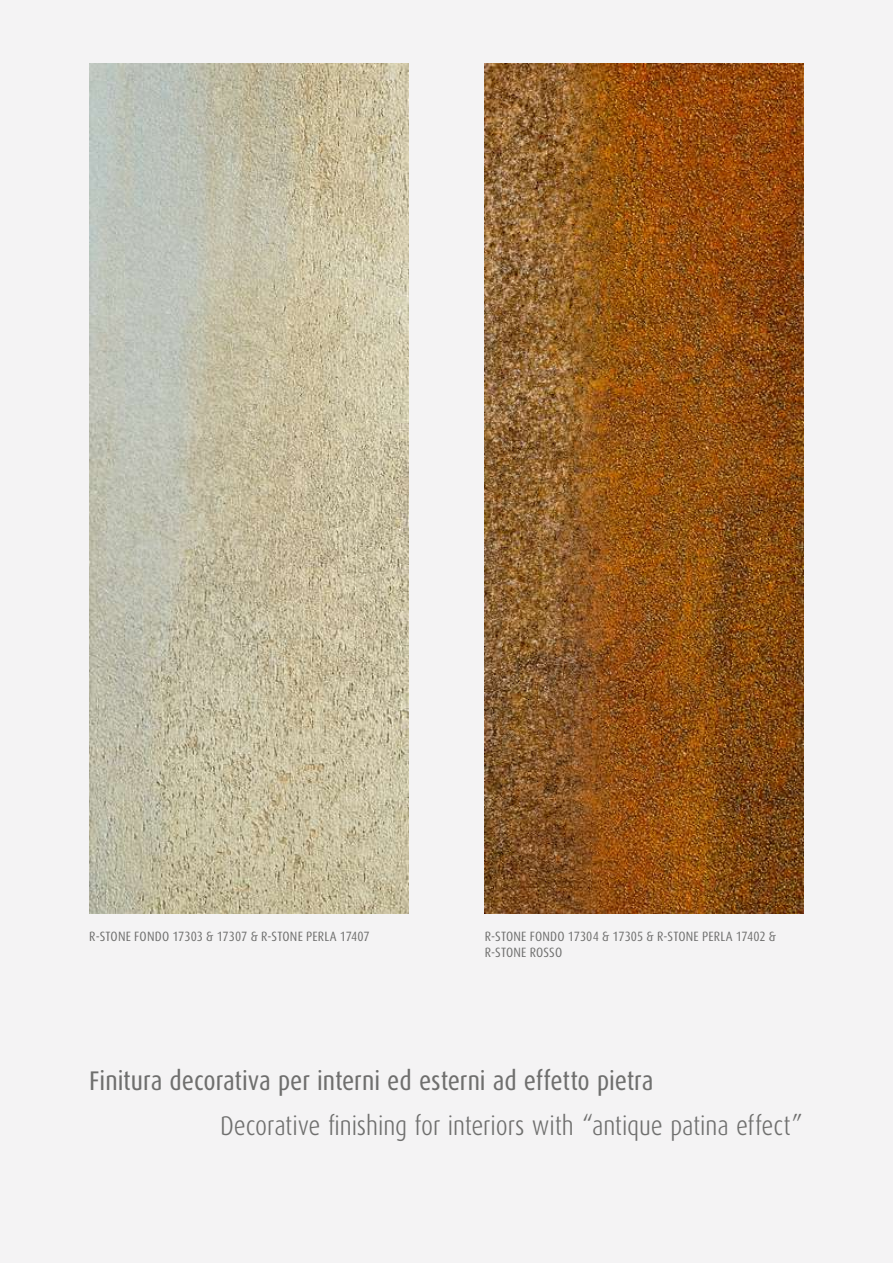
<style>
.page{position:relative;width:893px;height:1263px;background:#f4f3f4}
.page>*{position:absolute;margin:0;border:0;box-sizing:border-box;transform-origin:0 0}
.t1{font:300 27px "Dax Condensed";letter-spacing:-.005em;color:#6f6f6e}
.t2{font:27px "Dax Condensed";color:#6f6f6e}
.t3{font:condensed 13.5px/16.2px "Dax Pro";letter-spacing:.015em;color:#6f6f6e}
</style>
<div class="page">
<img style="left:89px;top:63px;width:319px;height:851px">
<img style="left:485px;top:63px;width:319px;height:851px">
<p class="t3" style="left:89px;top:928px;width:282px">R-STONE FONDO 17303 &amp; 17307 &amp; R-STONE PERLA 17407</p>
<p class="t3" style="left:485px;top:928px;width:293px">R-STONE FONDO 17304 &amp; 17305 &amp; R-STONE PERLA 17402 &amp;<br>R-STONE ROSSO</p>
<h1 class="t2" style="left:89px;top:1065px;width:566px">Finitura decorativa per interni ed esterni ad effetto pietra</h1>
<h1 class="t1" style="left:220px;top:1111px;width:585px">Decorative finishing for interiors with “antique patina effect”</h1>
</div>
